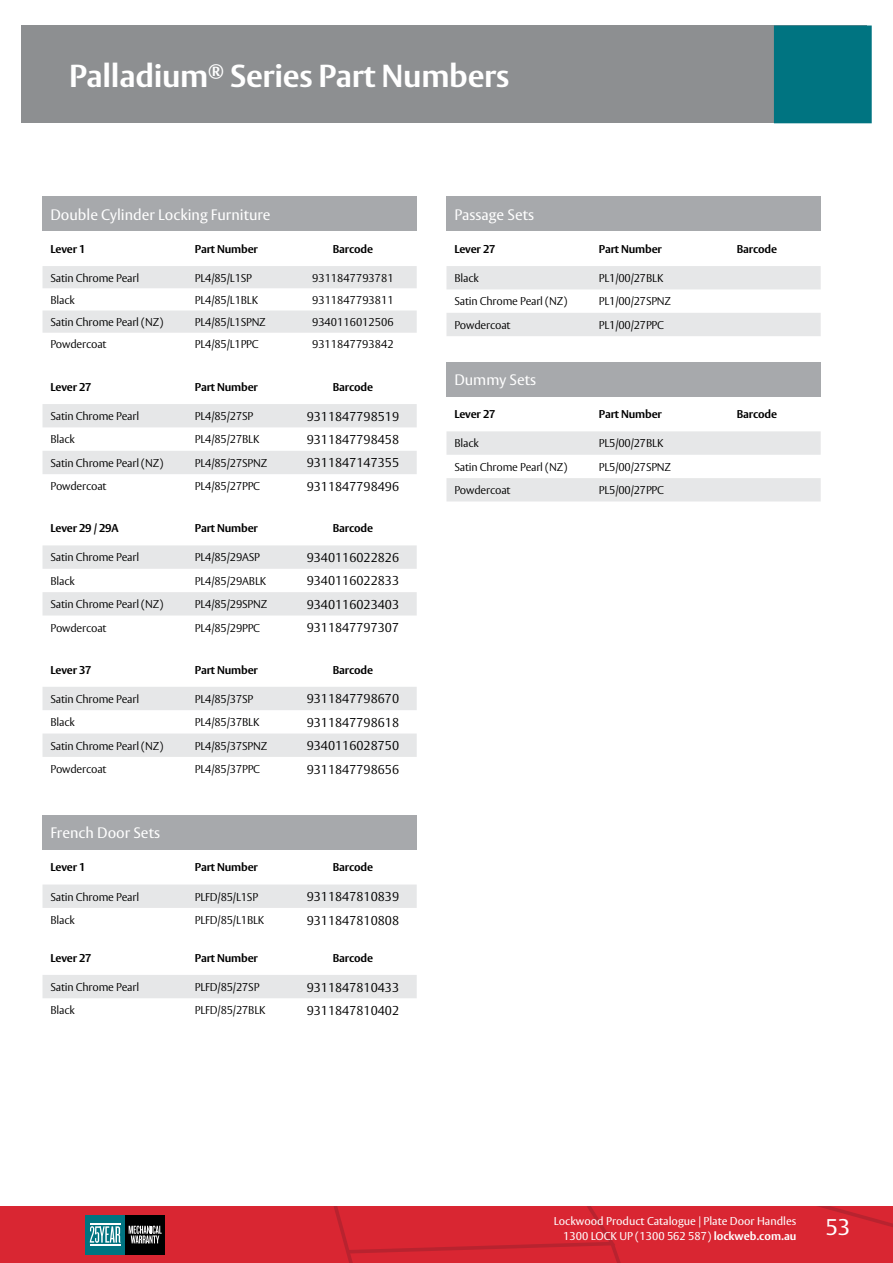
<style>
.page{position:relative;width:893px;height:1263px;background:#fff}
.page>*{position:absolute;margin:0;border:0;box-sizing:border-box;transform-origin:0 0}
.t1{font:700 31.5px "ASSA Vesta";letter-spacing:-.01em;color:#fff}
.t2{font:22.5px "ASSA Vesta";color:#fff}
.t3{font:15px "ASSA Vesta";color:#fff}
.t4{font:300 12.75px "ASSA Vesta";color:#000}
.t5{font:300 11.25px "ASSA Vesta";letter-spacing:-.015em;color:#000}
.t6{font:700 11.25px "ASSA Vesta";letter-spacing:-.015em;color:#000}
.t7{font:11.25px/15px "ASSA Vesta";color:#fff;text-align:right}
.s1{font-weight:700}
</style>
<div class="page">
<svg style="left:0;top:1206px;width:893px;height:57px;background:#cd2934"></svg>
<hr style="left:90px;top:1224px;width:30px;height:1px;background:#fff">
<hr style="left:90px;top:1244px;width:30px;height:1px;background:#fff">
<div style="left:21px;top:26px;width:846px;height:97px;background:#8d8f91"></div>
<div style="left:774px;top:26px;width:98px;height:97px;background:#007481"></div>
<div style="left:43px;top:196px;width:374px;height:35px;background:#a7a9ac"></div>
<svg style="left:43px;top:266px;width:374px;height:67px"></svg>
<svg style="left:43px;top:404px;width:374px;height:70px"></svg>
<svg style="left:43px;top:545px;width:374px;height:70px"></svg>
<svg style="left:43px;top:687px;width:374px;height:70px"></svg>
<div style="left:43px;top:815px;width:374px;height:35px;background:#a7a9ac"></div>
<div style="left:43px;top:884px;width:374px;height:24px;background:#e6e7e8"></div>
<div style="left:43px;top:975px;width:374px;height:23px;background:#e6e7e8"></div>
<div style="left:446px;top:196px;width:375px;height:35px;background:#a7a9ac"></div>
<svg style="left:446px;top:266px;width:375px;height:70px"></svg>
<div style="left:446px;top:362px;width:375px;height:34px;background:#a7a9ac"></div>
<svg style="left:446px;top:431px;width:375px;height:70px"></svg>
<h1 class="t1" style="left:69px;top:56px;width:441px">Palladium<sup>®</sup> Series Part Numbers</h1>
<h3 class="t3" style="left:50px;top:205px;width:222px">Double Cylinder Locking Furniture</h3>
<p class="t6" style="left:50px;top:242px;width:37px">Lever 1</p>
<p class="t6" style="left:195px;top:242px;width:64px">Part Number</p>
<p class="t6" style="left:333px;top:242px;width:42px">Barcode</p>
<p class="t5" style="left:50px;top:271px;width:90px">Satin Chrome Pearl</p>
<p class="t5" style="left:195px;top:271px;width:58px">PL4/85/L1SP</p>
<p class="t5" style="left:312px;top:271px;width:83px">9311847793781</p>
<p class="t5" style="left:50px;top:293px;width:26px">Black</p>
<p class="t5" style="left:195px;top:293px;width:65px">PL4/85/L1BLK</p>
<p class="t5" style="left:312px;top:293px;width:83px">9311847793811</p>
<p class="t5" style="left:50px;top:315px;width:115px">Satin Chrome Pearl (NZ)</p>
<p class="t5" style="left:195px;top:315px;width:72px">PL4/85/L1SPNZ</p>
<p class="t5" style="left:312px;top:315px;width:83px">9340116012506</p>
<p class="t5" style="left:50px;top:337px;width:58px">Powdercoat</p>
<p class="t5" style="left:195px;top:337px;width:65px">PL4/85/L1PPC</p>
<p class="t5" style="left:312px;top:337px;width:83px">9311847793842</p>
<p class="t6" style="left:50px;top:380px;width:43px">Lever 27</p>
<p class="t6" style="left:195px;top:380px;width:64px">Part Number</p>
<p class="t6" style="left:333px;top:380px;width:42px">Barcode</p>
<p class="t5" style="left:50px;top:409px;width:90px">Satin Chrome Pearl</p>
<p class="t5" style="left:195px;top:409px;width:60px">PL4/85/27SP</p>
<p class="t4" style="left:307px;top:408px;width:94px">9311847798519</p>
<p class="t5" style="left:50px;top:433px;width:26px">Black</p>
<p class="t5" style="left:195px;top:433px;width:66px">PL4/85/27BLK</p>
<p class="t4" style="left:307px;top:432px;width:94px">9311847798458</p>
<p class="t5" style="left:50px;top:456px;width:115px">Satin Chrome Pearl (NZ)</p>
<p class="t5" style="left:195px;top:456px;width:74px">PL4/85/27SPNZ</p>
<p class="t4" style="left:307px;top:455px;width:94px">9311847147355</p>
<p class="t5" style="left:50px;top:479px;width:58px">Powdercoat</p>
<p class="t5" style="left:195px;top:479px;width:67px">PL4/85/27PPC</p>
<p class="t4" style="left:307px;top:479px;width:94px">9311847798496</p>
<p class="t6" style="left:50px;top:521px;width:70px">Lever 29 / 29A</p>
<p class="t6" style="left:195px;top:521px;width:64px">Part Number</p>
<p class="t6" style="left:333px;top:521px;width:42px">Barcode</p>
<p class="t5" style="left:50px;top:551px;width:90px">Satin Chrome Pearl</p>
<p class="t5" style="left:195px;top:551px;width:67px">PL4/85/29ASP</p>
<p class="t4" style="left:307px;top:550px;width:94px">9340116022826</p>
<p class="t5" style="left:50px;top:574px;width:26px">Black</p>
<p class="t5" style="left:195px;top:574px;width:73px">PL4/85/29ABLK</p>
<p class="t4" style="left:307px;top:573px;width:94px">9340116022833</p>
<p class="t5" style="left:50px;top:597px;width:115px">Satin Chrome Pearl (NZ)</p>
<p class="t5" style="left:195px;top:597px;width:74px">PL4/85/29SPNZ</p>
<p class="t4" style="left:307px;top:597px;width:94px">9340116023403</p>
<p class="t5" style="left:50px;top:621px;width:58px">Powdercoat</p>
<p class="t5" style="left:195px;top:621px;width:67px">PL4/85/29PPC</p>
<p class="t4" style="left:307px;top:620px;width:94px">9311847797307</p>
<p class="t6" style="left:50px;top:663px;width:43px">Lever 37</p>
<p class="t6" style="left:195px;top:663px;width:64px">Part Number</p>
<p class="t6" style="left:333px;top:663px;width:42px">Barcode</p>
<p class="t5" style="left:50px;top:692px;width:90px">Satin Chrome Pearl</p>
<p class="t5" style="left:195px;top:692px;width:60px">PL4/85/37SP</p>
<p class="t4" style="left:307px;top:691px;width:94px">9311847798670</p>
<p class="t5" style="left:50px;top:715px;width:26px">Black</p>
<p class="t5" style="left:195px;top:715px;width:66px">PL4/85/37BLK</p>
<p class="t4" style="left:307px;top:715px;width:94px">9311847798618</p>
<p class="t5" style="left:50px;top:739px;width:115px">Satin Chrome Pearl (NZ)</p>
<p class="t5" style="left:195px;top:739px;width:74px">PL4/85/37SPNZ</p>
<p class="t4" style="left:307px;top:738px;width:94px">9340116028750</p>
<p class="t5" style="left:50px;top:762px;width:58px">Powdercoat</p>
<p class="t5" style="left:195px;top:762px;width:67px">PL4/85/37PPC</p>
<p class="t4" style="left:307px;top:761px;width:94px">9311847798656</p>
<h3 class="t3" style="left:50px;top:824px;width:111px">French Door Sets</h3>
<p class="t6" style="left:50px;top:860px;width:37px">Lever 1</p>
<p class="t6" style="left:195px;top:860px;width:64px">Part Number</p>
<p class="t6" style="left:333px;top:860px;width:42px">Barcode</p>
<p class="t5" style="left:50px;top:890px;width:90px">Satin Chrome Pearl</p>
<p class="t5" style="left:195px;top:890px;width:65px">PLFD/85/L1SP</p>
<p class="t4" style="left:307px;top:889px;width:94px">9311847810839</p>
<p class="t5" style="left:50px;top:913px;width:26px">Black</p>
<p class="t5" style="left:195px;top:913px;width:71px">PLFD/85/L1BLK</p>
<p class="t4" style="left:307px;top:912px;width:94px">9311847810808</p>
<p class="t6" style="left:50px;top:951px;width:43px">Lever 27</p>
<p class="t6" style="left:195px;top:951px;width:64px">Part Number</p>
<p class="t6" style="left:333px;top:951px;width:42px">Barcode</p>
<p class="t5" style="left:50px;top:980px;width:90px">Satin Chrome Pearl</p>
<p class="t5" style="left:195px;top:980px;width:66px">PLFD/85/27SP</p>
<p class="t4" style="left:307px;top:979px;width:94px">9311847810433</p>
<p class="t5" style="left:50px;top:1003px;width:26px">Black</p>
<p class="t5" style="left:195px;top:1003px;width:72px">PLFD/85/27BLK</p>
<p class="t4" style="left:307px;top:1003px;width:94px">9311847810402</p>
<h3 class="t3" style="left:454px;top:205px;width:81px">Passage Sets</h3>
<p class="t6" style="left:454px;top:242px;width:43px">Lever 27</p>
<p class="t6" style="left:599px;top:242px;width:64px">Part Number</p>
<p class="t6" style="left:737px;top:242px;width:42px">Barcode</p>
<p class="t5" style="left:454px;top:271px;width:26px">Black</p>
<p class="t5" style="left:599px;top:271px;width:66px">PL1/00/27BLK</p>
<p class="t5" style="left:454px;top:295px;width:115px">Satin Chrome Pearl (NZ)</p>
<p class="t5" style="left:599px;top:295px;width:74px">PL1/00/27SPNZ</p>
<p class="t5" style="left:454px;top:318px;width:58px">Powdercoat</p>
<p class="t5" style="left:599px;top:318px;width:67px">PL1/00/27PPC</p>
<h3 class="t3" style="left:454px;top:371px;width:83px">Dummy Sets</h3>
<p class="t6" style="left:454px;top:407px;width:43px">Lever 27</p>
<p class="t6" style="left:599px;top:407px;width:64px">Part Number</p>
<p class="t6" style="left:737px;top:407px;width:42px">Barcode</p>
<p class="t5" style="left:454px;top:437px;width:26px">Black</p>
<p class="t5" style="left:599px;top:437px;width:66px">PL5/00/27BLK</p>
<p class="t5" style="left:454px;top:460px;width:115px">Satin Chrome Pearl (NZ)</p>
<p class="t5" style="left:599px;top:460px;width:74px">PL5/00/27SPNZ</p>
<p class="t5" style="left:454px;top:483px;width:58px">Powdercoat</p>
<p class="t5" style="left:599px;top:483px;width:67px">PL5/00/27PPC</p>
<p class="t7" style="left:554px;top:1214px;width:244px">Lockwood Product Catalogue | Plate Door Handles<br>1300 LOCK UP (1300 562 587) <span class="s1">lockweb.com.au</span></p>
<h2 class="t2" style="left:825px;top:1214px;width:26px">53</h2>
</div>
